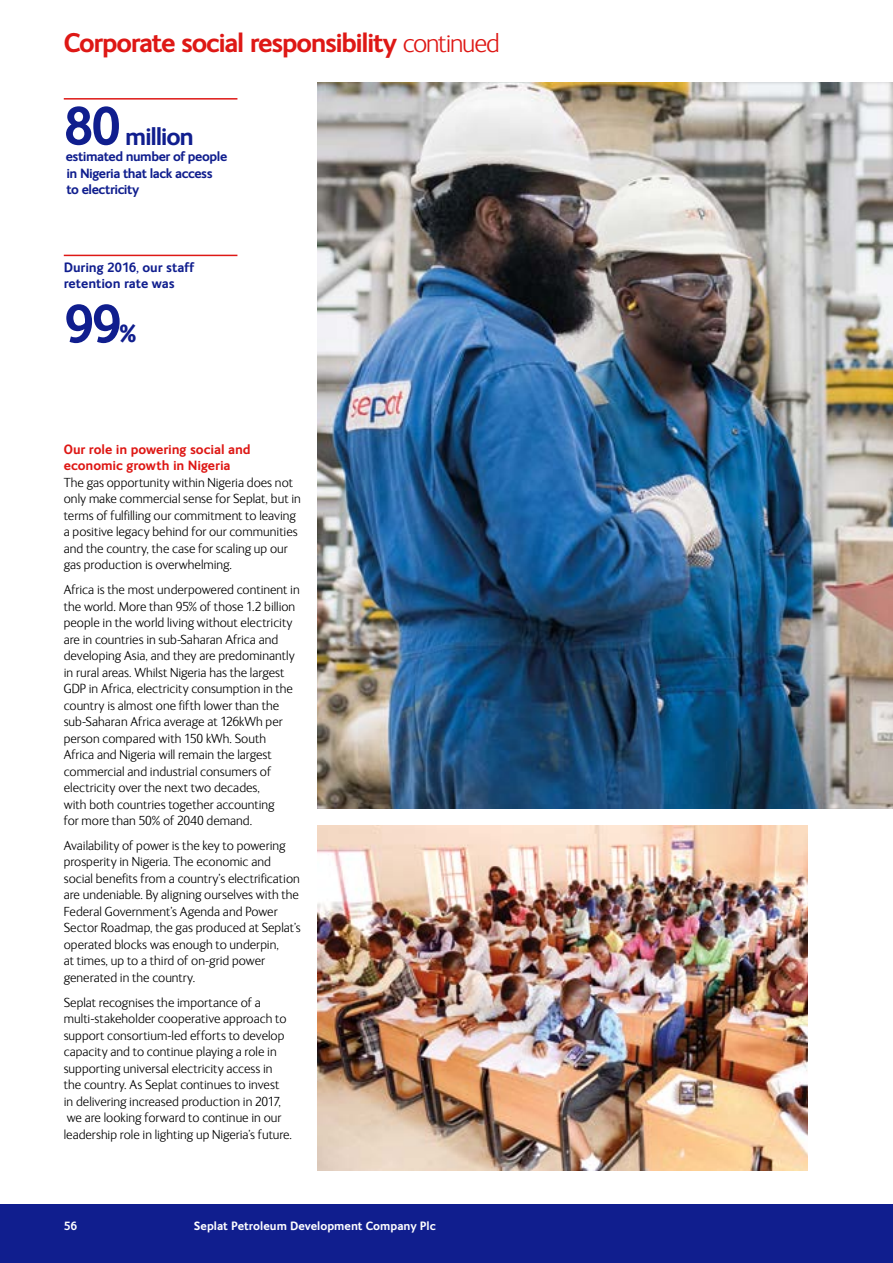
<style>
.page{position:relative;width:893px;height:1263px;background:#fff}
.page>*{position:absolute;margin:0;border:0;box-sizing:border-box;transform-origin:0 0}
.t1{font:700 54px "FS Ingrid";color:#101e8e}
.t2{font:700 27px "FS Ingrid";letter-spacing:-.05em;color:#de1815}
.t3{font:700 24.75px "FS Ingrid";letter-spacing:-.055em;color:#101e8e}
.t4{font:300 13.5px/16.5px "FS Ingrid";color:#000}
.t5{font:700 13.5px/16.5px "FS Ingrid";letter-spacing:-.03em;color:#101e8e}
.t6{font:700 13.5px/16.5px "FS Ingrid";letter-spacing:-.005em;color:#de1815}
.t7{font:700 13.5px/16.5px "FS Ingrid";letter-spacing:-.005em;color:#101e8e}
.t8{font:700 12px "FS Ingrid";color:#fff}
.s1{font-weight:300}
.s2{font-size:54px}
.s3{font-size:24.75px}
</style>
<div class="page">
<img style="left:317px;top:82px;width:576px;height:726px">
<img style="left:317px;top:825px;width:491px;height:346px">
<hr style="left:64px;top:255px;width:173px;height:1px;background:#de1815">
<hr style="left:64px;top:98px;width:173px;height:2px;background:#de1815">
<div style="left:0;top:1205px;width:893px;height:58px;background:#101e8e"></div>
<h2 class="t2" style="left:64px;top:25px;width:437px">Corporate social responsibility <span class="s1">continued</span></h2>
<h3 class="t3" style="left:63px;top:120px;width:132px"><span class="s2">80</span> million</h3>
<p class="t5" style="left:66px;top:148px;width:163px">estimated number of people in Nigeria that lack access to electricity</p>
<p class="t7" style="left:64px;top:259px;width:132px">During 2016, our staff retention rate was</p>
<h1 class="t1" style="left:64px;top:288px;width:74px">99<span class="s3">%</span></h1>
<p class="t6" style="left:64px;top:440px;width:188px">Our role in powering social and economic growth in Nigeria</p>
<p class="t4" style="left:64px;top:473px;width:239px">The gas opportunity within Nigeria does not only make commercial sense for Seplat, but in terms of fulfilling our commitment to leaving a positive legacy behind for our communities and the country, the case for scaling up our gas production is overwhelming.</p>
<p class="t4" style="left:64px;top:581px;width:237px">Africa is the most underpowered continent in the world. More than 95% of those 1.2 billion people in the world living without electricity are in countries in sub-Saharan Africa and developing Asia, and they are predominantly in rural areas. Whilst Nigeria has the largest GDP in Africa, electricity consumption in the country is almost one fifth lower than the sub-Saharan Africa average at 126kWh per person compared with 150 kWh. South Africa and Nigeria will remain the largest commercial and industrial consumers of electricity over the next two decades,<br>with both countries together accounting<br>for more than 50% of 2040 demand.</p>
<p class="t4" style="left:64px;top:836px;width:239px">Availability of power is the key to powering prosperity in Nigeria. The economic and social benefits from a country’s electrification are undeniable. By aligning ourselves with the Federal Government’s Agenda and Power Sector Roadmap, the gas produced at Seplat’s operated blocks was enough to underpin,<br>at times, up to a third of on-grid power generated in the country.</p>
<p class="t4" style="left:64px;top:993px;width:230px">Seplat recognises the importance of a multi-stakeholder cooperative approach to support consortium-led efforts to develop capacity and to continue playing a role in supporting universal electricity access in the country. As Seplat continues to invest in delivering increased production in 2017, we are looking forward to continue in our leadership role in lighting up Nigeria’s future.</p>
<p class="t8" style="left:64px;top:1218px;width:15px">56</p>
<p class="t8" style="left:194px;top:1218px;width:243px">Seplat Petroleum Development Company Plc</p>
</div>
